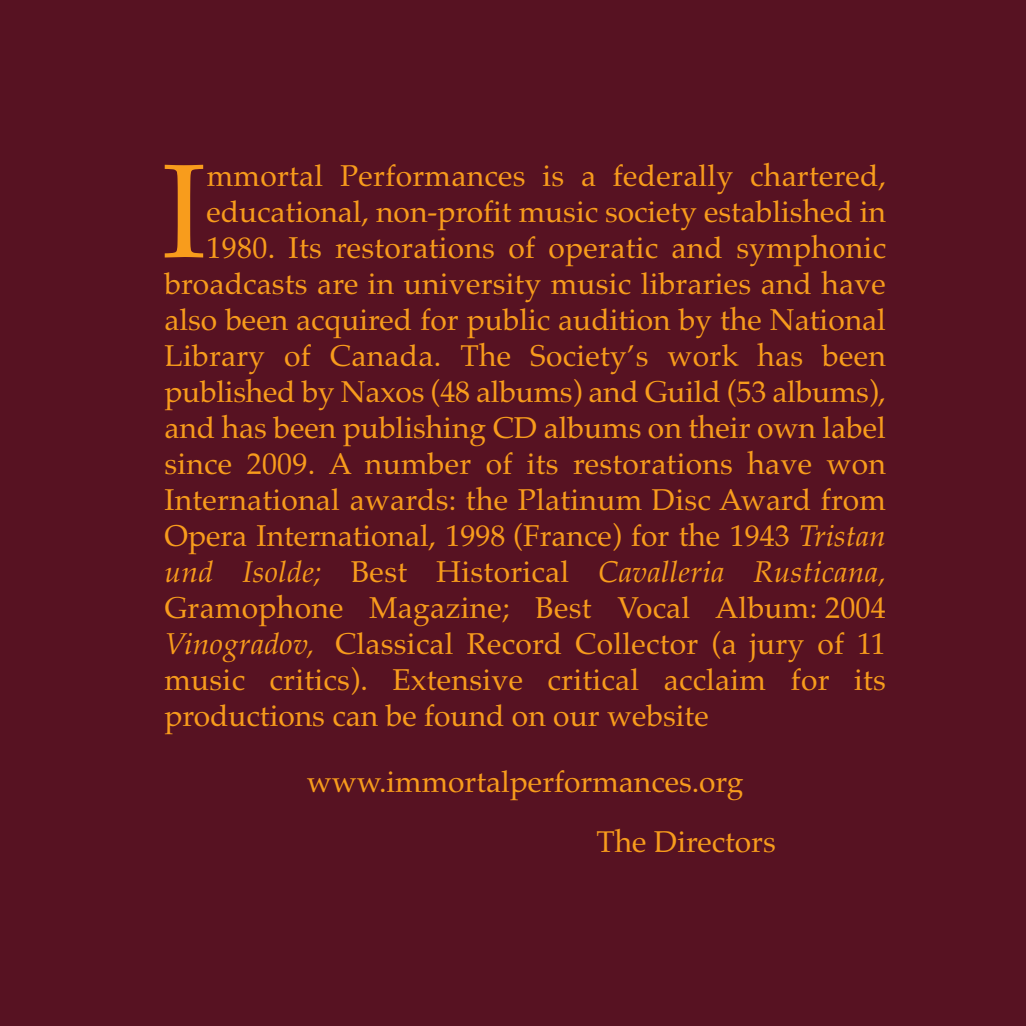
<style>
.page{position:relative;width:1026px;height:1026px;background:#571222}
.page>*{position:absolute;margin:0;border:0;box-sizing:border-box;transform-origin:0 0}
.t1{font:133.8px "Palatino";color:#f89c1c}
.t2{font:30px/60px "Palatino";letter-spacing:.005em;color:#f89c1c}
.t3{font:italic 30px "Palatino";letter-spacing:.01em;color:#f89c1c}
.s1{font-style:italic}
.s2{font-style:normal}
</style>
<div class="page">
<h1 class="t1" style="left:162px;top:133px;width:47px">I</h1>
<p class="t2" style="left:207px;top:145px;width:681px">mmortal Performances is a federally chartered,</p>
<p class="t2" style="left:206px;top:181px;width:681px">educational, non-profit music society established in</p>
<p class="t2" style="left:206px;top:217px;width:681px">1980. Its restorations of operatic and symphonic</p>
<p class="t2" style="left:164px;top:253px;width:723px">broadcasts are in university music libraries and have</p>
<p class="t2" style="left:164px;top:289px;width:723px">also been acquired for public audition by the National</p>
<p class="t2" style="left:164px;top:325px;width:723px">Library of Canada. The Society’s work has been</p>
<p class="t2" style="left:164px;top:361px;width:723px">published by Naxos (48 albums) and Guild (53 albums),</p>
<p class="t2" style="left:164px;top:397px;width:723px">and has been publishing CD albums on their own label</p>
<p class="t2" style="left:164px;top:433px;width:723px">since 2009. A number of its restorations have won</p>
<p class="t2" style="left:164px;top:469px;width:723px">International awards: the Platinum Disc Award from</p>
<p class="t2" style="left:164px;top:505px;width:723px">Opera International, 1998 (France) for the 1943 <span class="s1">Tristan</span></p>
<p class="t3" style="left:164px;top:554px;width:723px">und Isolde; <span class="s2">Best Historical</span> Cavalleria Rusticana,</p>
<p class="t2" style="left:164px;top:577px;width:723px">Gramophone Magazine; Best Vocal Album: 2004</p>
<p class="t2" style="left:164px;top:613px;width:723px"><span class="s1">Vinogradov,</span> Classical Record Collector (a jury of 11</p>
<p class="t2" style="left:164px;top:649px;width:723px">music critics). Extensive critical acclaim for its</p>
<p class="t2" style="left:164px;top:685px;width:546px">productions can be found on our website</p>
<p class="t2" style="left:596px;top:751px;width:181px;text-indent:-290px">www.immortalperformances.org<br>The Directors</p>
</div>
